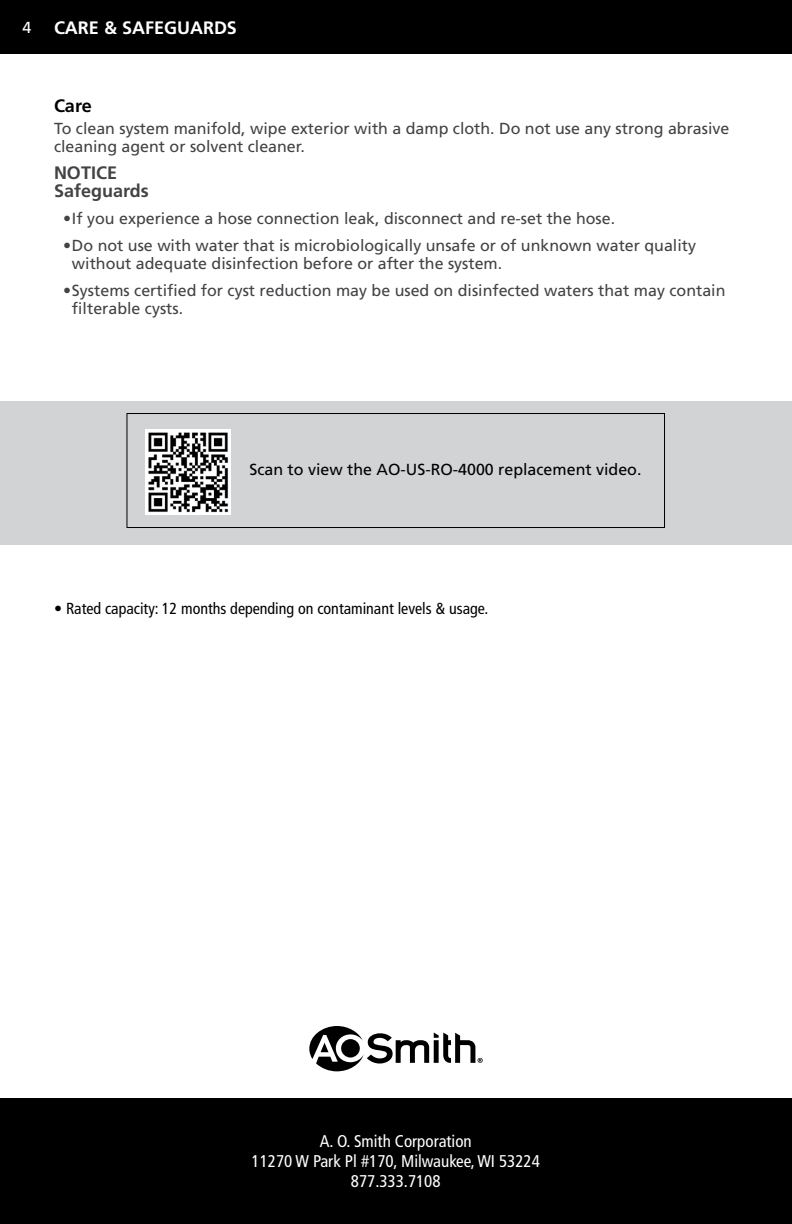
<style>
.page{position:relative;width:792px;height:1224px;background:#fff}
.page>*{position:absolute;margin:0;border:0;box-sizing:border-box;transform-origin:0 0}
.t1{font:700 18px/18px "Frutiger LT Std";color:#434345}
.t2{font:700 18px "Frutiger LT Std";color:#fff}
.t3{font:700 18px "Frutiger LT Std";color:#000}
.t4{font:condensed 17px/20px "Frutiger LT Std";color:#fff;text-align:center}
.t5{font:16px/18px "Frutiger LT Std";color:#434345}
.t6{font:condensed 16px "Frutiger LT Std";color:#000}
.t7{font:16px "Frutiger LT Std";color:#000}
.t8{font:16px "Frutiger LT Std";color:#fff}
</style>
<div class="page">
<div style="left:0;top:1098px;width:792px;height:126px;background:#000"></div>
<div style="left:0;top:0;width:792px;height:54px;background:#000"></div>
<svg style="left:309px;top:1026px;width:174px;height:45px"></svg>
<div style="left:0;top:401px;width:792px;height:144px;background:#d1d3d4"></div>
<div style="left:126px;top:413px;width:539px;height:115px;border:1px solid #000"></div>
<img style="left:146px;top:430px;width:85px;height:85px">
<p class="t8" style="left:23px;top:18px;width:10px">4</p>
<p class="t2" style="left:54px;top:17px;width:185px">CARE &amp; SAFEGUARDS</p>
<p class="t3" style="left:54px;top:95px;width:39px">Care</p>
<p class="t5" style="left:54px;top:120px;width:677px">To clean system manifold, wipe exterior with a damp cloth. Do not use any strong abrasive cleaning agent or solvent cleaner.</p>
<p class="t1" style="left:54px;top:164px;width:96px">NOTICE<br>Safeguards</p>
<p class="t5" style="left:63px;top:210px;width:554px">•If you experience a hose connection leak, disconnect and re-set the hose.</p>
<p class="t5" style="left:72px;top:237px;width:626px;text-indent:-9px">•Do not use with water that is microbiologically unsafe or of unknown water quality without adequate disinfection before or after the system.</p>
<p class="t5" style="left:72px;top:282px;width:655px;text-indent:-9px">•Systems certified for cyst reduction may be used on disinfected waters that may contain filterable cysts.</p>
<p class="t7" style="left:249px;top:460px;width:394px">Scan to view the AO-US-RO-4000 replacement video.</p>
<p class="t6" style="left:54px;top:599px;width:436px">• Rated capacity: 12 months depending on contaminant levels &amp; usage.</p>
<p class="t4" style="left:252px;top:1131px;width:290px">A. O. Smith Corporation<br>11270 W Park Pl #170, Milwaukee, WI 53224<br>877.333.7108</p>
</div>
